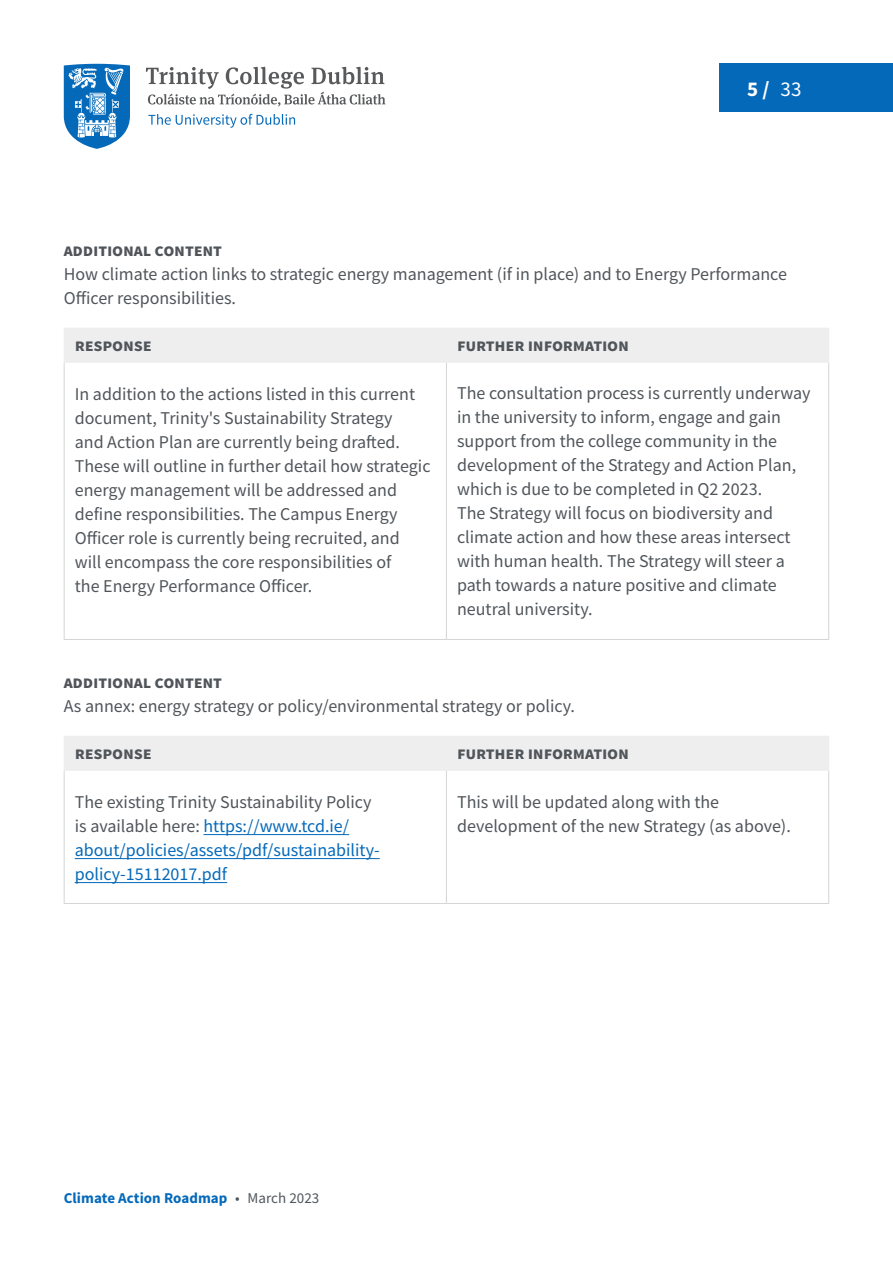
<style>
.page{position:relative;width:893px;height:1263px;background:#fff}
.page>*{position:absolute;margin:0;border:0;box-sizing:border-box;transform-origin:0 0}
.t1{font:700 21px "Source Sans Pro";color:#fff}
.t2{font:18px/24px "Source Sans Pro";color:#50555a}
.t3{font:18px/24px "Source Sans Pro";color:#0569b9}
.t4{font:700 18px "Source Sans Pro";letter-spacing:-.01em;color:#50555a}
.t5{font:700 15px "Source Sans Pro";letter-spacing:.005em;color:#0569b9}
.s1{font-weight:400}
.s2{color:#50555a}
.s3{font-weight:400;color:#50555a}
</style>
<div class="page">
<div style="left:65px;top:329px;width:763px;height:33px;background:#eeeeef"></div>
<hr style="left:64px;top:363px;width:1px;height:276px;background:#d3d5d6">
<hr style="left:446px;top:363px;width:1px;height:276px;background:#d3d5d6">
<hr style="left:828px;top:363px;width:1px;height:276px;background:#d3d5d6">
<hr style="left:64px;top:639px;width:382px;height:1px;background:#d3d5d6">
<hr style="left:446px;top:639px;width:383px;height:1px;background:#d3d5d6">
<hr style="left:64px;top:328px;width:382px;height:1px;background:#eeeeef">
<hr style="left:64px;top:329px;width:1px;height:33px;background:#eeeeef">
<hr style="left:446px;top:328px;width:383px;height:1px;background:#eeeeef">
<hr style="left:446px;top:329px;width:1px;height:33px;background:#eeeeef">
<hr style="left:828px;top:329px;width:1px;height:33px;background:#eeeeef">
<hr style="left:64px;top:362px;width:382px;height:1px;background:#eeeeef">
<hr style="left:446px;top:362px;width:383px;height:1px;background:#eeeeef">
<div style="left:65px;top:737px;width:763px;height:33px;background:#eeeeef"></div>
<hr style="left:64px;top:771px;width:1px;height:132px;background:#d3d5d6">
<hr style="left:446px;top:771px;width:1px;height:132px;background:#d3d5d6">
<hr style="left:828px;top:771px;width:1px;height:132px;background:#d3d5d6">
<hr style="left:64px;top:903px;width:382px;height:1px;background:#d3d5d6">
<hr style="left:446px;top:903px;width:383px;height:1px;background:#d3d5d6">
<hr style="left:64px;top:736px;width:382px;height:1px;background:#eeeeef">
<hr style="left:64px;top:737px;width:1px;height:33px;background:#eeeeef">
<hr style="left:446px;top:736px;width:383px;height:1px;background:#eeeeef">
<hr style="left:446px;top:737px;width:1px;height:33px;background:#eeeeef">
<hr style="left:828px;top:737px;width:1px;height:33px;background:#eeeeef">
<hr style="left:64px;top:770px;width:382px;height:1px;background:#eeeeef">
<hr style="left:446px;top:770px;width:383px;height:1px;background:#eeeeef">
<hr style="left:204px;top:834px;width:145px;height:1px;background:#0569b9">
<hr style="left:75px;top:858px;width:305px;height:1px;background:#0569b9">
<hr style="left:75px;top:882px;width:152px;height:1px;background:#0569b9">
<div style="left:719px;top:64px;width:174px;height:48px;background:#0569b9"></div>
<svg style="left:146px;top:67px;width:239px;height:39px"></svg>
<svg style="left:148px;top:114px;width:147px;height:14px"></svg>
<svg style="left:64px;top:64px;width:66px;height:85px"></svg>
<p class="t1" style="left:747px;top:74px;width:56px">5 / <span class="s1">33</span></p>
<p class="t4" style="left:64px;top:238px;width:160px">additional content</p>
<p class="t2" style="left:64px;top:262px;width:725px">How climate action links to strategic energy management (if in place) and to Energy Performance<br>Officer responsibilities.</p>
<p class="t4" style="left:75px;top:333px;width:78px">response</p>
<p class="t4" style="left:457px;top:333px;width:174px">further information</p>
<p class="t2" style="left:75px;top:381px;width:357px">In addition to the actions listed in this current document, Trinity's Sustainability Strategy<br>and Action Plan are currently being drafted.<br>These will outline in further detail how strategic energy management will be addressed and define responsibilities. The Campus Energy Officer role is currently being recruited, and will encompass the core responsibilities of<br>the Energy Performance Officer.</p>
<p class="t2" style="left:457px;top:381px;width:355px">The consultation process is currently underway in the university to inform, engage and gain support from the college community in the development of the Strategy and Action Plan, which is due to be completed in Q2 2023.<br>The Strategy will focus on biodiversity and climate action and how these areas intersect with human health. The Strategy will steer a path towards a nature positive and climate neutral university.</p>
<p class="t4" style="left:64px;top:670px;width:160px">additional content</p>
<p class="t2" style="left:64px;top:694px;width:513px">As annex: energy strategy or policy/environmental strategy or policy.</p>
<p class="t4" style="left:75px;top:741px;width:78px">response</p>
<p class="t4" style="left:457px;top:741px;width:174px">further information</p>
<p class="t3" style="left:75px;top:789px;width:306px"><span class="s2">The existing Trinity Sustainability Policy is available here:</span> https://www.tcd.ie/ about/policies/assets/pdf/sustainability&shy;policy-15112017.pdf</p>
<p class="t2" style="left:457px;top:789px;width:335px">This will be updated along with the development of the new Strategy (as above).</p>
<p class="t5" style="left:64px;top:1188px;width:257px">Climate Action Roadmap <span class="s3">• March 2023</span></p>
</div>
